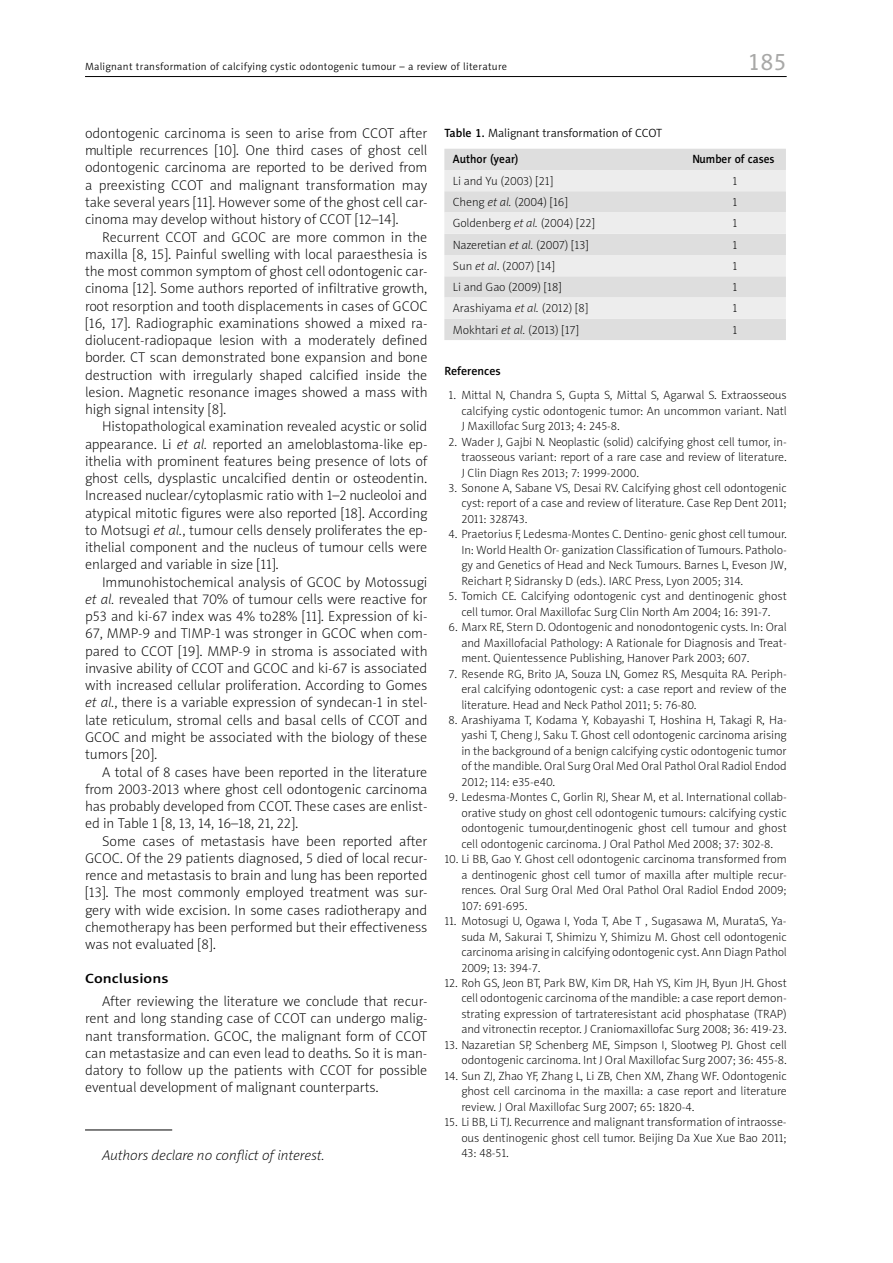
<style>
.page{position:relative;width:893px;height:1263px;background:#fff}
.page>*{position:absolute;margin:0;border:0;box-sizing:border-box;transform-origin:0 0}
.t1{font:24px "Naomi Sans EFN";color:#a8a8a7}
.t2{font:14.25px/17.2px "Naomi Sans EFN Thin";color:#000;text-align:justify}
.t3{font:italic 14.25px "Naomi Sans EFN Thin";color:#000}
.t4{font:13.5px "Naomi Sans EFN Medium";color:#000;scale:1.2 1}
.t5{font:12px/15.5px "Naomi Sans EFN Thin";color:#000;text-align:justify}
.t6{font:12px "Naomi Sans EFN Light";color:#000}
.t7{font:12px "Naomi Sans EFN Medium";color:#000;scale:.95 1}
.t8{font:12px "Naomi Sans EFN Medium";color:#000}
.t9{font:10.5px "Naomi Sans EFN Light";letter-spacing:.03em;color:#000}
.s1{font-style:italic}
.s2{font-family:"Naomi Sans EFN Medium"}
</style>
<div class="page">
<hr style="left:85px;top:76px;width:702px;height:1px;background:#000">
<hr style="left:85px;top:1130px;width:87px;height:1px;background:#000">
<div style="left:444px;top:149px;width:342px;height:191px;background:#dedede"></div>
<svg style="left:444px;top:170px;width:342px;height:149px;background:#e6e6e6"></svg>
<p class="t9" style="left:85px;top:61px;width:423px">Malignant transformation of calcifying cystic odontogenic tumour – a review of literature</p>
<h1 class="t1" style="left:747px;top:47px;width:41px">185</h1>
<p class="t2" style="left:85px;top:125px;width:344px">odontogenic carcinoma is seen to arise from CCOT after multiple recurrences [10]. One third cases of ghost cell odontogenic carcinoma are reported to be derived from a preexisting CCOT and malignant transformation may take several years [11]. However some of the ghost cell car&shy;cinoma may develop without history of CCOT [12–14].</p>
<p class="t2" style="left:85px;top:228px;width:344px;text-indent:17px">Recurrent CCOT and GCOC are more common in the maxilla [8, 15]. Painful swelling with local paraesthesia is the most common symptom of ghost cell odontogenic car&shy;cinoma [12]. Some authors reported of infiltrative growth, root resorption and tooth displacements in cases of GCOC [16, 17]. Radiographic examinations showed a mixed ra&shy;diolucent-radiopaque lesion with a moderately defined border. CT scan demonstrated bone expansion and bone destruction with irregularly shaped calcified inside the lesion. Magnetic resonance images showed a mass with high signal intensity [8].</p>
<p class="t2" style="left:85px;top:418px;width:344px;text-indent:17px">Histopathological examination revealed acystic or solid appearance. Li <span class="s1">et al.</span> reported an ameloblastoma-like ep&shy;ithelia with prominent features being presence of lots of ghost cells, dysplastic uncalcified dentin or osteodentin.<br>Increased nuclear/cytoplasmic ratio with 1–2 nucleoloi and atypical mitotic figures were also reported [18]. According to Motsugi <span class="s1">et al.</span>, tumour cells densely proliferates the ep&shy;ithelial component and the nucleus of tumour cells were enlarged and variable in size [11].</p>
<p class="t2" style="left:85px;top:573px;width:344px;text-indent:17px">Immunohistochemical analysis of GCOC by Motossugi <span class="s1">et al.</span> revealed that 70% of tumour cells were reactive for p53 and ki-67 index was 4% to28% [11]. Expression of ki-67, MMP-9 and TIMP-1 was stronger in GCOC when com&shy;pared to CCOT [19]. MMP-9 in stroma is associated with invasive ability of CCOT and GCOC and ki-67 is associated with increased cellular proliferation. According to Gomes <span class="s1">et al.</span>, there is a variable expression of syndecan-1 in stel&shy;late reticulum, stromal cells and basal cells of CCOT and GCOC and might be associated with the biology of these tumors [20].</p>
<p class="t2" style="left:85px;top:763px;width:344px;text-indent:17px">A total of 8 cases have been reported in the literature from 2003-2013 where ghost cell odontogenic carcinoma has probably developed from CCOT. These cases are enlist&shy;ed in Table 1 [8, 13, 14, 16–18, 21, 22].</p>
<p class="t2" style="left:85px;top:832px;width:344px;text-indent:17px">Some cases of metastasis have been reported after GCOC. Of the 29 patients diagnosed, 5 died of local recur&shy;rence and metastasis to brain and lung has been reported [13]. The most commonly employed treatment was sur&shy;gery with wide excision. In some cases radiotherapy and chemotherapy has been performed but their effectiveness was not evaluated [8].</p>
<p class="t4" style="left:85px;top:970px;width:71px">Conclusions</p>
<p class="t2" style="left:85px;top:993px;width:344px;text-indent:17px">After reviewing the literature we conclude that recur&shy;rent and long standing case of CCOT can undergo malig&shy;nant transformation. GCOC, the malignant form of CCOT can metastasize and can even lead to deaths. So it is man&shy;datory to follow up the patients with CCOT for possible eventual development of malignant counterparts.</p>
<p class="t3" style="left:102px;top:1147px;width:224px">Authors declare no conflict of interest.</p>
<p class="t6" style="left:444px;top:126px;width:219px"><span class="s2">Table 1.</span> Malignant transformation of CCOT</p>
<p class="t7" style="left:453px;top:152px;width:71px">Author (year)</p>
<p class="t7" style="left:692px;top:152px;width:88px">Number of cases</p>
<p class="t5" style="left:453px;top:173px;width:102px">Li and Yu (2003) [21]</p>
<p class="t5" style="left:732px;top:173px;width:6px">1</p>
<p class="t5" style="left:453px;top:194px;width:116px">Cheng <span class="s1">et al.</span> (2004) [16]</p>
<p class="t5" style="left:732px;top:194px;width:6px">1</p>
<p class="t5" style="left:453px;top:216px;width:143px">Goldenberg <span class="s1">et al.</span> (2004) [22]</p>
<p class="t5" style="left:732px;top:216px;width:6px">1</p>
<p class="t5" style="left:453px;top:237px;width:137px">Nazeretian <span class="s1">et al.</span> (2007) [13]</p>
<p class="t5" style="left:732px;top:237px;width:6px">1</p>
<p class="t5" style="left:453px;top:258px;width:103px">Sun <span class="s1">et al</span>. (2007) [14]</p>
<p class="t5" style="left:732px;top:258px;width:6px">1</p>
<p class="t5" style="left:453px;top:279px;width:110px">Li and Gao (2009) [18]</p>
<p class="t5" style="left:732px;top:279px;width:6px">1</p>
<p class="t5" style="left:453px;top:301px;width:137px">Arashiyama <span class="s1">et al.</span> (2012) [8]</p>
<p class="t5" style="left:732px;top:301px;width:6px">1</p>
<p class="t5" style="left:453px;top:322px;width:127px">Mokhtari <span class="s1">et al.</span> (2013) [17]</p>
<p class="t5" style="left:732px;top:322px;width:6px">1</p>
<p class="t8" style="left:444px;top:364px;width:58px">References</p>
<p class="t5" style="left:461px;top:387px;width:327px;text-indent:-13px">1. Mittal N, Chandra S, Gupta S, Mittal S, Agarwal S. Extraosseous calcifying cystic odontogenic tumor: An uncommon variant. Natl J Maxillofac Surg 2013; 4: 245-8.</p>
<p class="t5" style="left:461px;top:434px;width:327px;text-indent:-13px">2. Wader J, Gajbi N. Neoplastic (solid) calcifying ghost cell tumor, in&shy;traosseous variant: report of a rare case and review of literature.<br>J Clin Diagn Res 2013; 7: 1999-2000.</p>
<p class="t5" style="left:461px;top:480px;width:327px;text-indent:-13px">3. Sonone A, Sabane VS, Desai RV. Calcifying ghost cell odontogenic cyst: report of a case and review of literature. Case Rep Dent 2011; 2011: 328743.</p>
<p class="t5" style="left:461px;top:527px;width:327px;text-indent:-13px">4. Praetorius F, Ledesma-Montes C. Dentino- genic ghost cell tumour.<br>In: World Health Or- ganization Classification of Tumours. Patholo&shy;gy and Genetics of Head and Neck Tumours. Barnes L, Eveson JW, Reichart P, Sidransky D (eds.). IARC Press, Lyon 2005; 314.</p>
<p class="t5" style="left:449px;top:589px;width:340px;text-align:center">5. Tomich CE. Calcifying odontogenic cyst and dentinogenic ghost cell tumor. Oral Maxillofac Surg Clin North Am 2004; 16: 391-7.</p>
<p class="t5" style="left:461px;top:619px;width:327px;text-indent:-13px">6. Marx RE, Stern D. Odontogenic and nonodontogenic cysts. In: Oral and Maxillofacial Pathology: A Rationale for Diagnosis and Treat&shy;ment. Quientessence Publishing, Hanover Park 2003; 607.</p>
<p class="t5" style="left:461px;top:666px;width:327px;text-indent:-13px">7. Resende RG, Brito JA, Souza LN, Gomez RS, Mesquita RA. Periph&shy;eral calcifying odontogenic cyst: a case report and review of the literature. Head and Neck Pathol 2011; 5: 76-80.</p>
<p class="t5" style="left:461px;top:712px;width:327px;text-indent:-13px">8. Arashiyama T, Kodama Y, Kobayashi T, Hoshina H, Takagi R, Ha&shy;yashi T, Cheng J, Saku T. Ghost cell odontogenic carcinoma arising in the background of a benign calcifying cystic odontogenic tumor of the mandible. Oral Surg Oral Med Oral Pathol Oral Radiol Endod 2012; 114: e35-e40.</p>
<p class="t5" style="left:461px;top:790px;width:327px;text-indent:-13px">9. Ledesma-Montes C, Gorlin RJ, Shear M, et al. International collab&shy;orative study on ghost cell odontogenic tumours: calcifying cystic odontogenic tumour,dentinogenic ghost cell tumour and ghost cell odontogenic carcinoma. J Oral Pathol Med 2008; 37: 302-8.</p>
<p class="t5" style="left:461px;top:851px;width:327px;text-indent:-17px">10. Li BB, Gao Y. Ghost cell odontogenic carcinoma transformed from a dentinogenic ghost cell tumor of maxilla after multiple recur&shy;rences. Oral Surg Oral Med Oral Pathol Oral Radiol Endod 2009; 107: 691-695.</p>
<p class="t5" style="left:461px;top:913px;width:327px;text-indent:-17px">11. Motosugi U, Ogawa I, Yoda T, Abe T , Sugasawa M, MurataS, Ya&shy;suda M, Sakurai T, Shimizu Y, Shimizu M. Ghost cell odontogenic carcinoma arising in calcifying odontogenic cyst. Ann Diagn Pathol 2009; 13: 394-7.</p>
<p class="t5" style="left:461px;top:975px;width:327px;text-indent:-17px">12. Roh GS, Jeon BT, Park BW, Kim DR, Hah YS, Kim JH, Byun JH. Ghost cell odontogenic carcinoma of the mandible: a case report demon&shy;strating expression of tartrateresistant acid phosphatase (TRAP) and vitronectin receptor. J Craniomaxillofac Surg 2008; 36: 419-23.</p>
<p class="t5" style="left:444px;top:1037px;width:344px;text-align:right">13. Nazaretian SP, Schenberg ME, Simpson I, Slootweg PJ. Ghost cell odontogenic carcinoma. Int J Oral Maxillofac Surg 2007; 36: 455-8.</p>
<p class="t5" style="left:461px;top:1068px;width:327px;text-indent:-17px">14. Sun ZJ, Zhao YF, Zhang L, Li ZB, Chen XM, Zhang WF. Odontogenic ghost cell carcinoma in the maxilla: a case report and literature review. J Oral Maxillofac Surg 2007; 65: 1820-4.</p>
<p class="t5" style="left:461px;top:1114px;width:327px;text-indent:-17px">15. Li BB, Li TJ. Recurrence and malignant transformation of intraosse&shy;ous dentinogenic ghost cell tumor. Beijing Da Xue Xue Bao 2011; 43: 48-51.</p>
</div>
